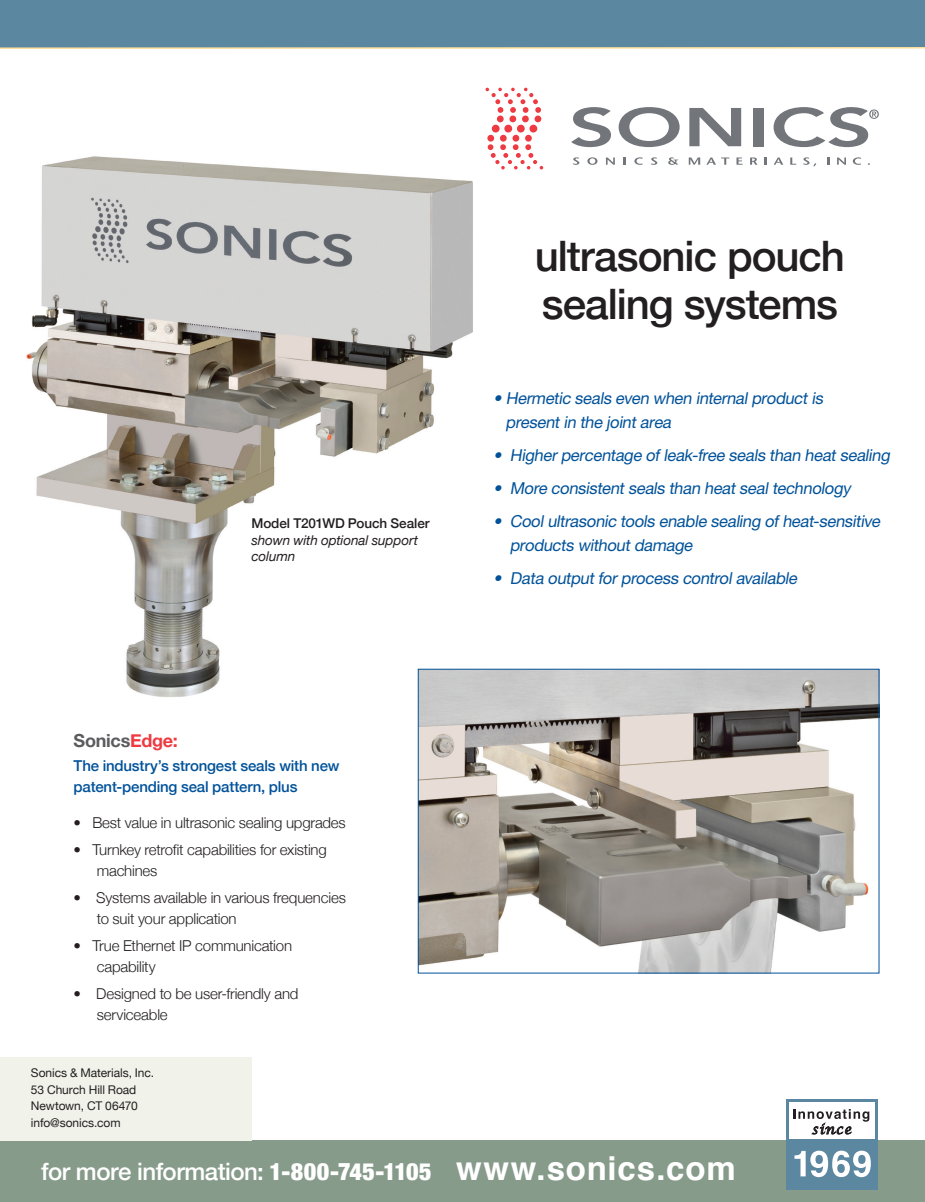
<style>
.page{position:relative;width:925px;height:1202px;background:#fff}
.page>*{position:absolute;margin:0;border:0;box-sizing:border-box;transform-origin:0 0}
.t1{font:500 42px/48px "Helvetica Neue";letter-spacing:-.025em;color:#231f20}
.t2{font:500 24px "Helvetica Neue";letter-spacing:-.02em;color:#fff}
.t3{font:700 18px "Helvetica Neue";letter-spacing:-.015em;color:#5c5c5f}
.t4{font:italic 16.5px/24px "Helvetica Neue";color:#01529a}
.t5{font:300 15px/21px "Helvetica Neue";letter-spacing:-.015em;color:#231f20}
.t6{font:500 15px/21px "Helvetica Neue";letter-spacing:-.01em;color:#01529a}
.t7{font:italic 13.5px/16.2px "Helvetica Neue";letter-spacing:-.01em;color:#231f20}
.t8{font:500 13.5px "Helvetica Neue";letter-spacing:-.005em;color:#231f20}
.t9{font:12px/16.5px "Helvetica Neue";letter-spacing:-.005em;color:#231f20}
.s1{color:#ee3a41}
.s2{font-weight:900;font-stretch:condensed}
.s3{font-family:"Helvetica";font-weight:700;font-size:33px}
</style>
<div class="page">
<div style="left:0;top:1140px;width:924px;height:62px;background:#879b8b"></div>
<svg style="left:521px;top:115px;width:8px;height:8px"></svg>
<svg style="left:516px;top:124px;width:9px;height:9px"></svg>
<div style="left:512px;top:135px;width:7px;height:7px;background:#ee3a41;border-radius:50%"></div>
<svg style="left:534px;top:115px;width:7px;height:8px"></svg>
<svg style="left:529px;top:124px;width:8px;height:9px"></svg>
<svg style="left:524px;top:135px;width:8px;height:7px"></svg>
<svg style="left:496px;top:115px;width:8px;height:8px"></svg>
<svg style="left:491px;top:124px;width:8px;height:9px"></svg>
<div style="left:487px;top:135px;width:7px;height:7px;background:#ee3a41;border-radius:50%"></div>
<div style="left:509px;top:115px;width:7px;height:8px;background:#ee3a41;border-radius:50%"></div>
<svg style="left:485px;top:88px;width:56px;height:25px"></svg>
<div style="left:504px;top:124px;width:8px;height:9px;background:#ee3a41;border-radius:50%"></div>
<div style="left:499px;top:135px;width:8px;height:7px;background:#ee3a41;border-radius:50%"></div>
<svg style="left:487px;top:144px;width:56px;height:25px"></svg>
<svg style="left:571px;top:107px;width:40px;height:40px"></svg>
<svg style="left:618px;top:107px;width:61px;height:40px"></svg>
<svg style="left:689px;top:108px;width:52px;height:38px"></svg>
<div style="left:753px;top:108px;width:10px;height:38px;background:#72767a"></div>
<svg style="left:573px;top:157px;width:6px;height:8px"></svg>
<svg style="left:587px;top:157px;width:10px;height:8px"></svg>
<svg style="left:606px;top:157px;width:8px;height:8px"></svg>
<svg style="left:623px;top:157px;width:2px;height:8px"></svg>
<svg style="left:634px;top:157px;width:8px;height:8px"></svg>
<svg style="left:651px;top:157px;width:6px;height:8px"></svg>
<svg style="left:668px;top:157px;width:10px;height:8px"></svg>
<svg style="left:688px;top:157px;width:12px;height:8px"></svg>
<svg style="left:706px;top:157px;width:9px;height:8px"></svg>
<svg style="left:721px;top:157px;width:8px;height:8px"></svg>
<svg style="left:736px;top:157px;width:6px;height:8px"></svg>
<svg style="left:750px;top:157px;width:7px;height:8px"></svg>
<svg style="left:764px;top:157px;width:2px;height:8px"></svg>
<svg style="left:773px;top:157px;width:10px;height:8px"></svg>
<svg style="left:790px;top:157px;width:6px;height:8px"></svg>
<svg style="left:803px;top:157px;width:13px;height:9px"></svg>
<svg style="left:827px;top:157px;width:2px;height:8px"></svg>
<svg style="left:837px;top:157px;width:8px;height:8px"></svg>
<svg style="left:852px;top:157px;width:9px;height:8px"></svg>
<svg style="left:773px;top:107px;width:105px;height:40px"></svg>
<svg style="left:0;top:48px;width:924px;height:1px"></svg>
<div style="left:785px;top:1099px;width:92px;height:91px;background:#5c87a1"></div>
<div style="left:789px;top:1102px;width:85px;height:37px;background:#fff"></div>
<svg style="left:794px;top:1150px;width:76px;height:27px"></svg>
<svg style="left:793px;top:1109px;width:76px;height:25px"></svg>
<div style="left:0;top:1057px;width:251px;height:83px;background:#f1f3eb"></div>
<img style="left:26px;top:156px;width:455px;height:545px">
<img style="left:420px;top:671px;width:457px;height:300px">
<div style="left:418px;top:669px;width:461px;height:304px;border:1px solid #01529a"></div>
<div style="left:0;top:0;width:925px;height:48px;background:#5c87a1"></div>
<p class="t8" style="left:251px;top:513px;width:180px">Model T201WD Pouch Sealer</p>
<p class="t7" style="left:251px;top:532px;width:168px">shown with optional support column</p>
<p class="t3" style="left:74px;top:726px;width:106px">Sonics<span class="s1">Edge:</span></p>
<p class="t6" style="left:74px;top:754px;width:267px">The industry’s strongest seals with new patent-pending seal pattern, plus</p>
<p class="t5" style="left:74px;top:811px;width:274px">• Best value in ultrasonic sealing upgrades</p>
<p class="t5" style="left:97px;top:838px;width:231px;text-indent:-23px">• Turnkey retrofit capabilities for existing machines</p>
<p class="t5" style="left:97px;top:886px;width:250px;text-indent:-23px">• Systems available in various frequencies to suit your application</p>
<p class="t5" style="left:97px;top:934px;width:197px;text-indent:-23px">• True Ethernet IP communication capability</p>
<p class="t5" style="left:97px;top:982px;width:203px;text-indent:-23px">• Designed to be user-friendly and serviceable</p>
<p class="t9" style="left:31px;top:1065px;width:125px">Sonics &amp; Materials, Inc.<br>53 Church Hill Road<br>Newtown, CT 06470 info@sonics.com</p>
<h1 class="t1" style="left:535px;top:231px;width:311px">ultrasonic pouch sealing systems</h1>
<p class="t4" style="left:505px;top:386px;width:322px;text-indent:-12px">• Hermetic seals even when internalproductis presentin the jointarea</p>
<p class="t4" style="left:493px;top:443px;width:401px">• Higherpercentage ofleak-free seals than heatsealing</p>
<p class="t4" style="left:493px;top:476px;width:359px">• More consistentseals than heatsealtechnology</p>
<p class="t4" style="left:509px;top:509px;width:375px;text-indent:-16px">• Coolultrasonic tools enable sealing ofheat-sensitive products withoutdamage</p>
<p class="t4" style="left:493px;top:566px;width:308px">• Data outputforprocess controlavailable</p>
<h2 class="t2" style="left:41px;top:1152px;width:696px">for more information: <span class="s2">1-800-745-1105</span> <span class="s3">www.sonics.com</span></h2>
</div>
